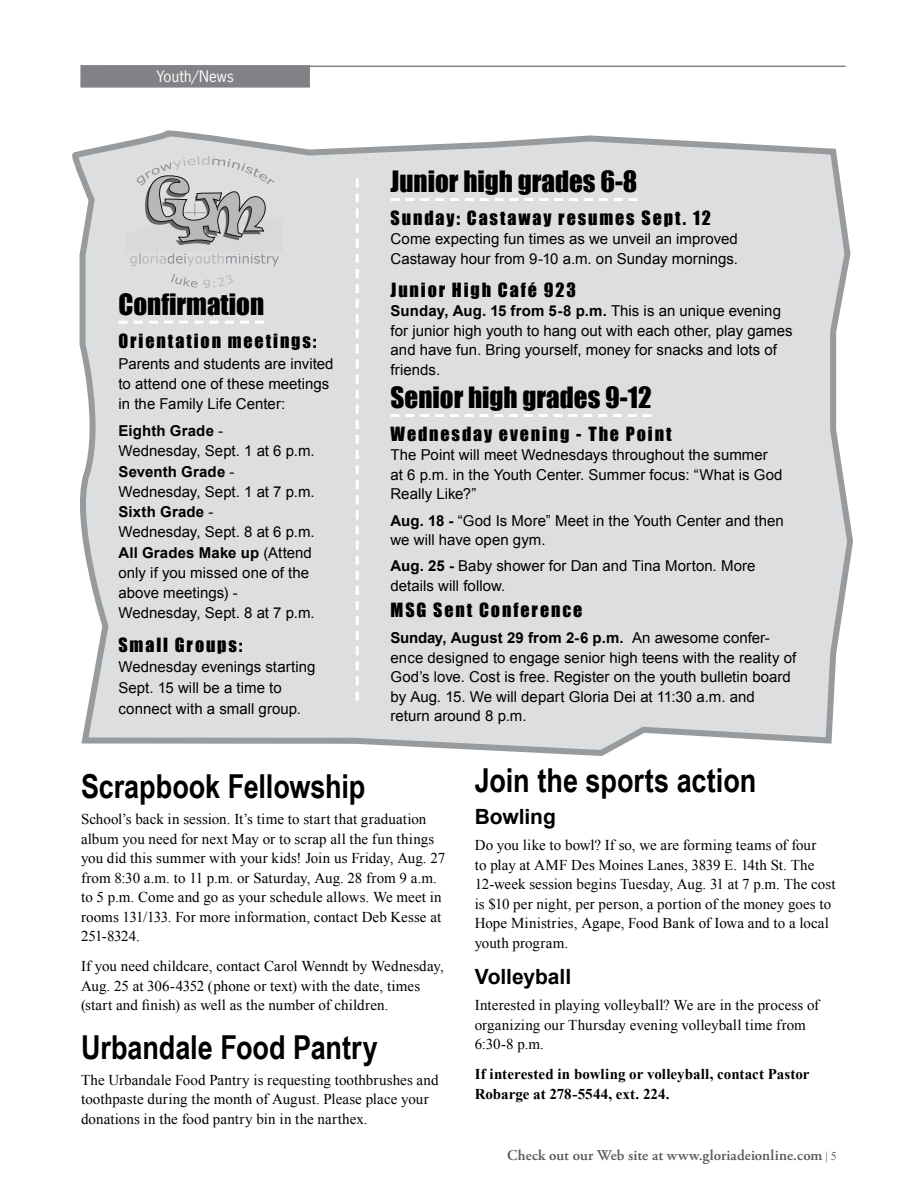
<style>
.page{position:relative;width:918px;height:1188px;background:#fff}
.page>*{position:absolute;margin:0;border:0;box-sizing:border-box;transform-origin:0 0}
.t1{font:700 33px "Arial Narrow";letter-spacing:-.005em;color:#000}
.t2{font:27px "Impact";color:#000}
.t3{font:700 21px "Arial";letter-spacing:-.005em;color:#000}
.t4{font:18px "Impact";letter-spacing:.105em;color:#000}
.t5{font:15px/19.5px "Arial";letter-spacing:.005em;color:#000}
.t6{font:15px/19.5px "Times New Roman";letter-spacing:.005em;color:#000}
.t7{font:700 15px/19.5px "Times New Roman";letter-spacing:.005em;color:#000}
.t8{font:600 15px "Adobe Garamond Pro";letter-spacing:.005em;color:#58595b}
.t9{font:15px "News Gothic Std";letter-spacing:.01em;color:#fff}
.s1{font-weight:700}
.s2{font-family:"Times New Roman";font-weight:400;font-size:12px}
</style>
<div class="page">
<svg style="left:72px;top:130px;width:781px;height:626px;background:#dddedf"></svg>
<hr style="left:103px;top:66px;width:743px;height:1px;background:#808285">
<div style="left:81px;top:66px;width:228px;height:21px;background:#808285"></div>
<div style="left:80px;top:65px;width:230px;height:23px;border:2px solid #808285"></div>
<svg style="left:391px;top:198px;width:246px;height:3px"></svg>
<svg style="left:391px;top:414px;width:261px;height:3px"></svg>
<svg style="left:126px;top:156px;width:157px;height:110px;background:#c3c5c6"></svg>
<svg style="left:171px;top:274px;width:26px;height:14px"></svg>
<svg style="left:203px;top:275px;width:30px;height:13px"></svg>
<svg style="left:356px;top:178px;width:3px;height:523px"></svg>
<svg style="left:118px;top:321px;width:146px;height:3px"></svg>
<p class="t9" style="left:156px;top:67px;width:79px">Youth/News</p>
<h2 class="t2" style="left:118px;top:283px;width:147px">Confirmation</h2>
<p class="t4" style="left:118px;top:327px;width:199px">Orientation meetings:</p>
<p class="t5" style="left:118px;top:353px;width:217px;line-height:20.2px">Parents and students are invited to attend one of these meetings in the Family Life Center:</p>
<p class="t5" style="left:118px;top:421px;width:198px;line-height:20.2px"><span class="s1">Eighth Grade</span> -<br>Wednesday, Sept. 1 at 6 p.m.<br><span class="s1">Seventh Grade</span> -<br>Wednesday, Sept. 1 at 7 p.m.<br><span class="s1">Sixth Grade</span> -<br>Wednesday, Sept. 8 at 6 p.m.<br><span class="s1">All Grades Make up</span> (Attend only if you missed one of the above meetings) -<br>Wednesday, Sept. 8 at 7 p.m.</p>
<p class="t4" style="left:118px;top:631px;width:126px">Small Groups:</p>
<p class="t5" style="left:118px;top:657px;width:199px;line-height:20.7px">Wednesday evenings starting<br>Sept. 15 will be a time to connect with a small group.</p>
<h2 class="t2" style="left:391px;top:160px;width:248px">Junior high grades 6-8</h2>
<p class="t4" style="left:391px;top:204px;width:322px">Sunday: Castaway resumes Sept. 12</p>
<p class="t5" style="left:391px;top:230px;width:349px">Come expecting fun times as we unveil an improved<br>Castaway hour from 9-10 a.m. on Sunday mornings.</p>
<p class="t4" style="left:391px;top:276px;width:187px">Junior High Café 923</p>
<p class="t5" style="left:391px;top:302px;width:404px"><span class="s1">Sunday, Aug. 15 from 5-8 p.m.</span> This is an unique evening for junior high youth to hang out with each other, play games and have fun. Bring yourself, money for snacks and lots of friends.</p>
<h2 class="t2" style="left:391px;top:376px;width:262px">Senior high grades 9-12</h2>
<p class="t4" style="left:391px;top:420px;width:283px">Wednesday evening - The Point</p>
<p class="t5" style="left:391px;top:446px;width:393px">The Point will meet Wednesdays throughout the summer at 6 p.m. in the Youth Center. Summer focus: “What is God<br>Really Like?”</p>
<p class="t5" style="left:391px;top:511px;width:395px"><span class="s1">Aug. 18 -</span> “God Is More” Meet in the Youth Center and then we will have open gym.</p>
<p class="t5" style="left:391px;top:557px;width:366px"><span class="s1">Aug. 25 -</span> Baby shower for Dan and Tina Morton. More details will follow.</p>
<p class="t4" style="left:391px;top:596px;width:193px">MSG Sent Conference</p>
<p class="t5" style="left:391px;top:629px;width:407px"><span class="s1">Sunday, August 29 from 2-6 p.m.</span> An awesome confer&shy;ence designed to engage senior high teens with the reality of God’s love. Cost is free. Register on the youth bulletin board by Aug. 15. We will depart Gloria Dei at 11:30 a.m. and return around 8 p.m.</p>
<h1 class="t1" style="left:81px;top:761px;width:286px">Scrapbook Fellowship</h1>
<p class="t6" style="left:81px;top:809px;width:366px">School’s back in session. It’s time to start that graduation album you need for next May or to scrap all the fun things you did this summer with your kids! Join us Friday, Aug. 27 from 8:30 a.m. to 11 p.m. or Saturday, Aug. 28 from 9 a.m. to 5 p.m. Come and go as your schedule allows. We meet in rooms 131/133. For more information, contact Deb Kesse at 251-8324.</p>
<p class="t6" style="left:81px;top:956px;width:365px">If you need childcare, contact Carol Wenndt by Wednesday,<br>Aug. 25 at 306-4352 (phone or text) with the date, times (start and finish) as well as the number of children.</p>
<h1 class="t1" style="left:81px;top:1022px;width:298px">Urbandale Food Pantry</h1>
<p class="t6" style="left:81px;top:1070px;width:359px">The Urbandale Food Pantry is requesting toothbrushes and toothpaste during the month of August. Please place your donations in the food pantry bin in the narthex.</p>
<h1 class="t1" style="left:475px;top:755px;width:283px">Join the sports action</h1>
<h3 class="t3" style="left:475px;top:803px;width:83px">Bowling</h3>
<p class="t6" style="left:475px;top:835px;width:362px">Do you like to bowl? If so, we are forming teams of four<br>to play at AMF Des Moines Lanes, 3839 E. 14th St. The 12-week session begins Tuesday, Aug. 31 at 7 p.m. The cost is $10 per night, per person, a portion of the money goes to Hope Ministries, Agape, Food Bank of Iowa and to a local youth program.</p>
<h3 class="t3" style="left:475px;top:963px;width:98px">Volleyball</h3>
<p class="t6" style="left:475px;top:995px;width:346px">Interested in playing volleyball? We are in the process of organizing our Thursday evening volleyball time from<br>6:30-8 p.m.</p>
<p class="t7" style="left:475px;top:1064px;width:336px">If interested in bowling or volleyball, contact Pastor<br>Robarge at 278-5544, ext. 224.</p>
<p class="t8" style="left:507px;top:1147px;width:331px">Check out our Web site at www.gloriadeionline.com <span class="s2">| 5</span></p>
</div>
